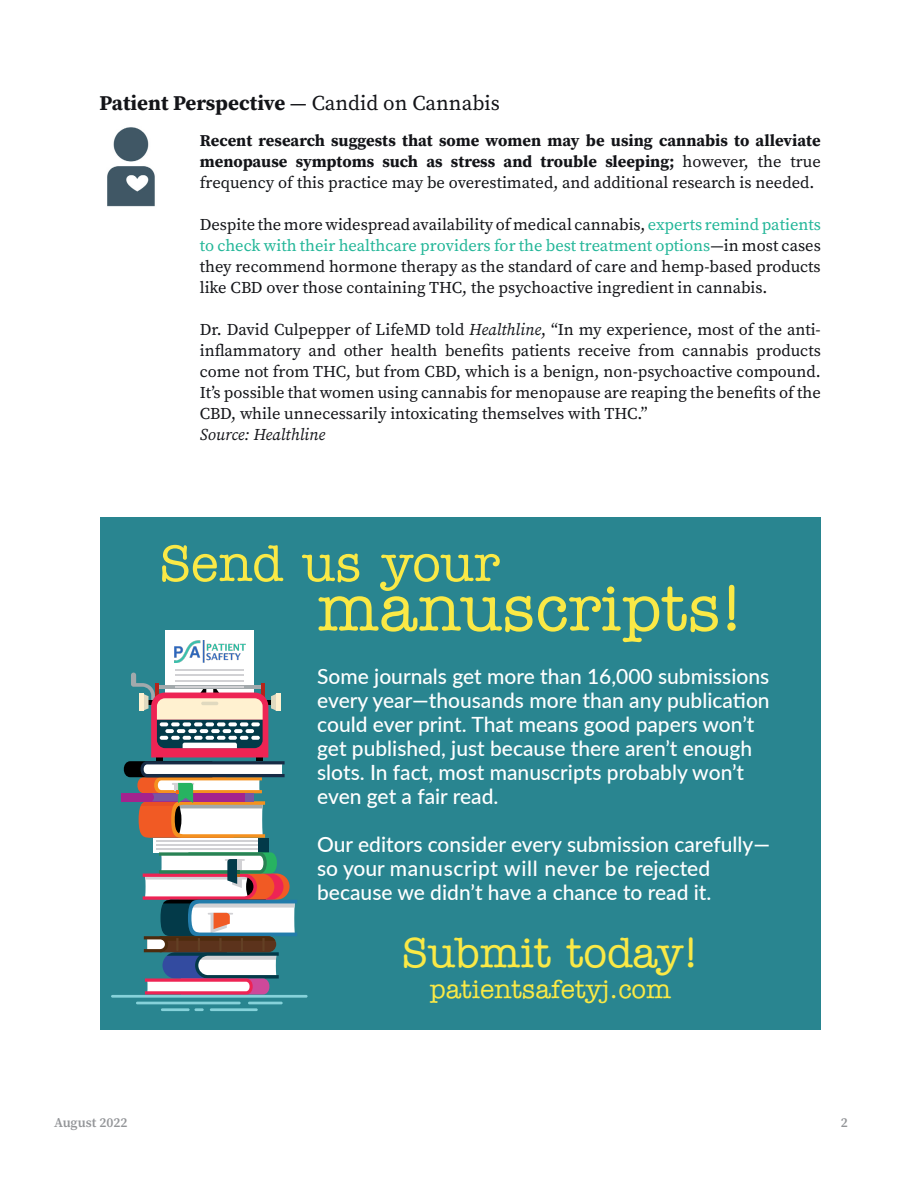
<style>
.page{position:relative;width:918px;height:1188px;background:#fff}
.page>*{position:absolute;margin:0;border:0;box-sizing:border-box;transform-origin:0 0}
.t1{font:500 64.65px "American Typewriter ITC Pro";color:#fae946}
.t2{font:500 51.15px "American Typewriter ITC Pro";color:#fae946}
.t3{font:500 42.45px "American Typewriter ITC Pro";color:#fae946}
.t4{font:500 26.25px "American Typewriter ITC Pro";color:#fae946}
.t5{font:500 21px/24px "Lato";color:#fff}
.t6{font:700 21px "Source Serif Pro";letter-spacing:-.005em;color:#131418}
.t7{font:16.5px/21px "Source Serif Pro";color:#131418;text-align:justify}
.t8{font:700 16.5px/21px "Source Serif Pro";color:#131418;text-align:justify}
.t9{font:italic 16.5px "Source Serif Pro";color:#131418}
.t10{font:600 13.5px "Source Serif Pro";color:#939598}
.s1{font-weight:400}
.s2{color:#22b698}
.s3{font-style:italic}
</style>
<div class="page">
<img style="left:107px;top:127px;width:48px;height:80px">
<div style="left:101px;top:518px;width:720px;height:512px;background:#298590"></div>
<div style="left:153px;top:838px;width:116px;height:14px;background:#033a49"></div>
<div style="left:153px;top:838px;width:104px;height:14px;background:#fff"></div>
<hr style="left:156px;top:840px;width:101px;height:2px;background:#d1d1d4">
<hr style="left:156px;top:844px;width:101px;height:2px;background:#d1d1d4">
<hr style="left:156px;top:848px;width:101px;height:2px;background:#d1d1d4">
<div style="left:121px;top:793px;width:129px;height:8px;background:#a4238e"></div>
<svg style="left:143px;top:852px;width:154px;height:143px"></svg>
<hr style="left:111px;top:995px;width:197px;height:3px;background:#86d2da">
<hr style="left:248px;top:1002px;width:35px;height:2px;background:#86d2da">
<hr style="left:136px;top:1002px;width:105px;height:2px;background:#86d2da">
<hr style="left:210px;top:1008px;width:48px;height:3px;background:#86d2da">
<svg style="left:194px;top:1008px;width:10px;height:3px"></svg>
<hr style="left:161px;top:1008px;width:29px;height:3px;background:#86d2da">
<div style="left:165px;top:630px;width:89px;height:63px;background:#fff"></div>
<svg style="left:122px;top:673px;width:163px;height:165px"></svg>
<hr style="left:201px;top:702px;width:17px;height:3px;background:#e0d9bf;border-radius:2px">
<hr style="left:175px;top:674px;width:68px;height:2px;background:#d1d1d4">
<hr style="left:175px;top:680px;width:68px;height:2px;background:#d1d1d4">
<hr style="left:175px;top:686px;width:68px;height:2px;background:#d1d1d4">
<img style="left:175px;top:640px;width:70px;height:22px">
<hr style="left:175px;top:669px;width:68px;height:2px;background:#d1d1d4">
<p class="t6" style="left:99px;top:88px;width:402px">Patient Perspective <span class="s1">— Candid on Cannabis</span></p>
<p class="t8" style="left:200px;top:130px;width:622px">Recent research suggests that some women may be using cannabis to alleviate menopause symptoms such as stress and trouble sleeping; <span class="s1">however, the true frequency of this practice may be overestimated, and additional research is needed.</span></p>
<p class="t7" style="left:200px;top:214px;width:623px">Despite the more widespread availability of medical cannabis, <span class="s2">experts remind patients to check with their healthcare providers for the best treatment options</span>—in most cases they recommend hormone therapy as the standard of care and hemp-based products like CBD over those containing THC, the psychoactive ingredient in cannabis.</p>
<p class="t7" style="left:200px;top:319px;width:623px">Dr. David Culpepper of LifeMD told <span class="s3">Healthline</span>, “In my experience, most of the anti&shy;inflammatory and other health benefits patients receive from cannabis products come not from THC, but from CBD, which is a benign, non-psychoactive compound.<br>It’s possible that women using cannabis for menopause are reaping the benefits of the CBD, while unnecessarily intoxicating themselves with THC.”</p>
<p class="t9" style="left:200px;top:424px;width:127px">Source: Healthline</p>
<h2 class="t2" style="left:160px;top:531px;width:342px">Send us your</h2>
<h1 class="t1" style="left:317px;top:568px;width:427px">manuscripts!</h1>
<p class="t5" style="left:317px;top:664px;width:454px">Some journals get more than 16,000 submissions every year—thousands more than any publication could ever print. That means good papers won’t get published, just because there aren’t enough slots. In fact, most manuscripts probably won’t even get a fair read.</p>
<p class="t5" style="left:317px;top:832px;width:454px">Our editors consider every submission carefully— so your manuscript will never be rejected because we didn’t have a chance to read it.</p>
<h3 class="t3" style="left:403px;top:926px;width:297px">Submit today!</h3>
<h3 class="t4" style="left:430px;top:973px;width:243px">patientsafetyj.com</h3>
<p class="t10" style="left:54px;top:1113px;width:75px">August 2022</p>
<p class="t10" style="left:841px;top:1113px;width:9px">2</p>
</div>
